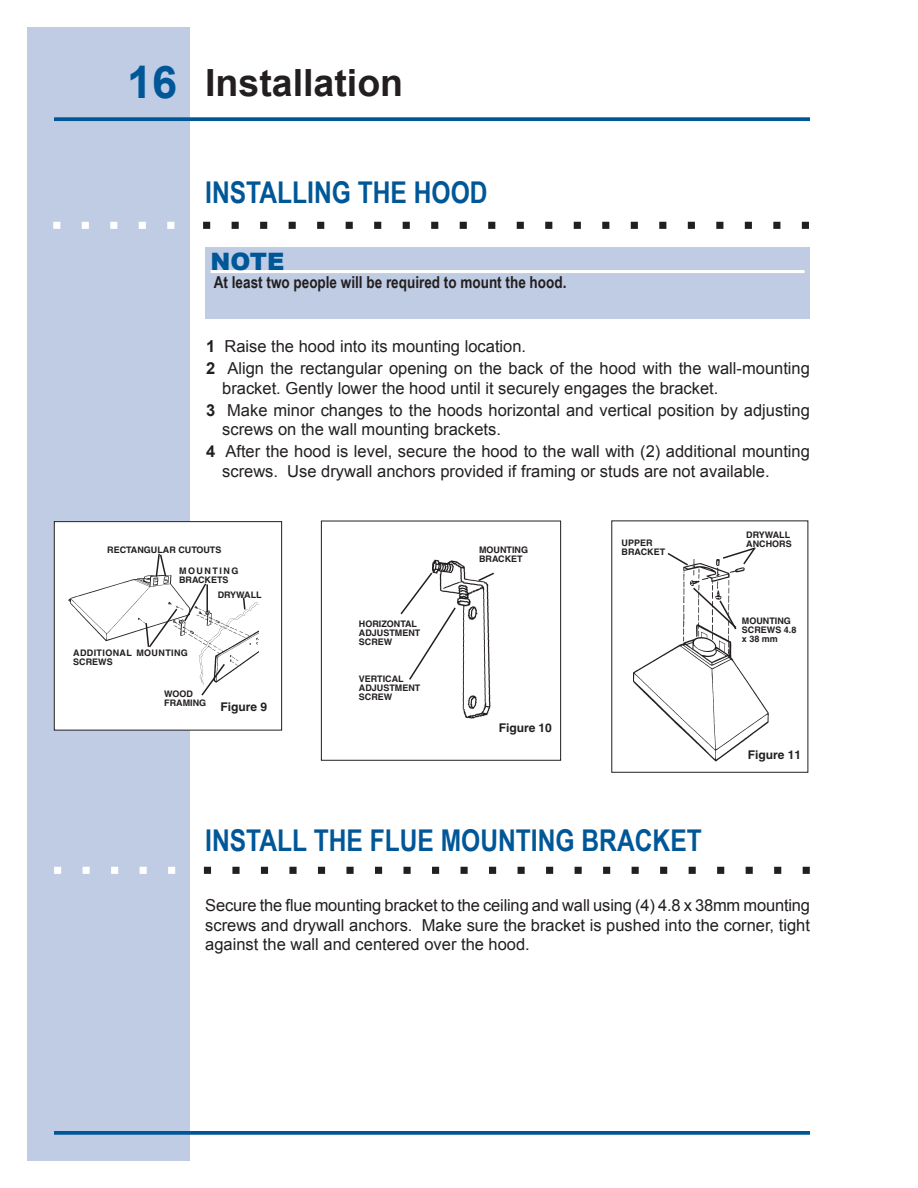
<style>
.page{position:relative;width:918px;height:1188px;background:#fff}
.page>*{position:absolute;margin:0;border:0;box-sizing:border-box;transform-origin:0 0}
.t1{font:700 37.5px "Arial";color:#231f20}
.t2{font:700 30px "Arial Narrow";color:#005798}
.t3{font:900 24px "Arial";color:#005798}
.t4{font:16.5px/22px "Arial";color:#231f20}
.t5{font:700 16.5px "Arial Narrow";color:#231f20}
.t6{font:700 12px "Helvetica";color:#231f20}
.t7{font:700 9px/9px "Helvetica";color:#231f20}
.t8{font:700 9px/9px "Helvetica";letter-spacing:.04em;color:#231f20}
.t9{font:700 9px/9px "Helvetica";letter-spacing:.085em;color:#231f20}
.s1{font-size:45px;color:#005798}
.s2{font-weight:700}
</style>
<div class="page">
<div style="left:27px;top:27px;width:162px;height:1134px;background:#c0cce4"></div>
<svg style="left:54px;top:117px;width:756px;height:4px;background:#11629f"></svg>
<svg style="left:54px;top:1131px;width:756px;height:4px;background:#0f609d"></svg>
<div style="left:54px;top:522px;width:228px;height:208px;background:#fff"></div>
<div style="left:54px;top:521px;width:228px;height:209px;border:1px solid #231f20"></div>
<svg style="left:53px;top:222px;width:756px;height:7px"></svg>
<img style="left:69px;top:576px;width:189px;height:102px">
<svg style="left:145px;top:553px;width:63px;height:96px"></svg>
<svg style="left:200px;top:662px;width:26px;height:34px"></svg>
<svg style="left:242px;top:596px;width:4px;height:15px"></svg>
<svg style="left:54px;top:867px;width:756px;height:7px"></svg>
<div style="left:321px;top:521px;width:240px;height:240px;border:1px solid #231f20"></div>
<img style="left:432px;top:560px;width:58px;height:159px">
<svg style="left:477px;top:571px;width:17px;height:11px"></svg>
<svg style="left:400px;top:571px;width:57px;height:110px"></svg>
<img style="left:633px;top:559px;width:136px;height:202px">
<svg style="left:666px;top:553px;width:24px;height:14px"></svg>
<svg style="left:721px;top:547px;width:36px;height:19px"></svg>
<svg style="left:691px;top:586px;width:47px;height:45px"></svg>
<div style="left:205px;top:247px;width:605px;height:72px;background:#c0cce4"></div>
<hr style="left:211px;top:270px;width:594px;height:3px;background:#fff">
<h1 class="t1" style="left:127px;top:59px;width:278px"><span class="s1">16</span> Installation</h1>
<h2 class="t2" style="left:205px;top:169px;width:284px">INSTALLING THE HOOD</h2>
<h3 class="t3" style="left:211px;top:244px;width:76px">NOTE</h3>
<p class="t5" style="left:214px;top:270px;width:354px">At least two people will be required to mount the hood.</p>
<p class="t4" style="left:206px;top:335px;width:605px"><span class="s2">1</span> Raise the hood into its mounting location.<br><span class="s2">2</span> Align the rectangular opening on the back of the hood with the wall-mounting</p>
<p class="t4" style="left:206px;top:377px;width:605px;text-indent:16px">bracket. Gently lower the hood until it securely engages the bracket.<br><span class="s2">3</span> Make minor changes to the hoods horizontal and vertical position by adjusting</p>
<p class="t4" style="left:206px;top:419px;width:605px;text-indent:16px">screws on the wall mounting brackets.<br><span class="s2">4</span> After the hood is level, secure the hood to the wall with (2) additional mounting</p>
<p class="t4" style="left:222px;top:460px;width:549px">screws. Use drywall anchors provided if framing or studs are not available.</p>
<p class="t7" style="left:107px;top:545px;width:116px">RECTANGULAR CUTOUTS</p>
<p class="t9" style="left:179px;top:566px;width:61px">MOUNTING<br>BRACKETS</p>
<p class="t7" style="left:218px;top:590px;width:46px">DRYWALL</p>
<p class="t8" style="left:73px;top:648px;width:116px">ADDITIONAL MOUNTING<br>SCREWS</p>
<p class="t7" style="left:164px;top:690px;width:43px">WOOD<br>FRAMING</p>
<p class="t6" style="left:220px;top:700px;width:48px">Figure 9</p>
<p class="t7" style="left:359px;top:619px;width:63px">HORIZONTAL<br>ADJUSTMENT<br>SCREW</p>
<p class="t7" style="left:359px;top:674px;width:63px">VERTICAL<br>ADJUSTMENT<br>SCREW</p>
<p class="t7" style="left:479px;top:545px;width:50px">MOUNTING<br>BRACKET</p>
<p class="t6" style="left:499px;top:720px;width:55px">Figure 10</p>
<p class="t7" style="left:622px;top:538px;width:45px">UPPER<br>BRACKET</p>
<h2 class="t2" style="left:205px;top:818px;width:498px">INSTALL THE FLUE MOUNTING BRACKET</h2>
<p class="t7" style="left:746px;top:530px;width:47px">DRYWALL<br>ANCHORS</p>
<p class="t7" style="left:742px;top:617px;width:56px">MOUNTING<br>SCREWS 4.8 x 38 mm</p>
<p class="t6" style="left:748px;top:748px;width:55px">Figure 11</p>
<p class="t4" style="left:205px;top:896px;width:606px;line-height:19.5px;text-align:justify">Secure the flue mounting bracket to the ceiling and wall using (4) 4.8 x 38mm mounting screws and drywall anchors. Make sure the bracket is pushed into the corner, tight against the wall and centered over the hood.</p>
</div>
